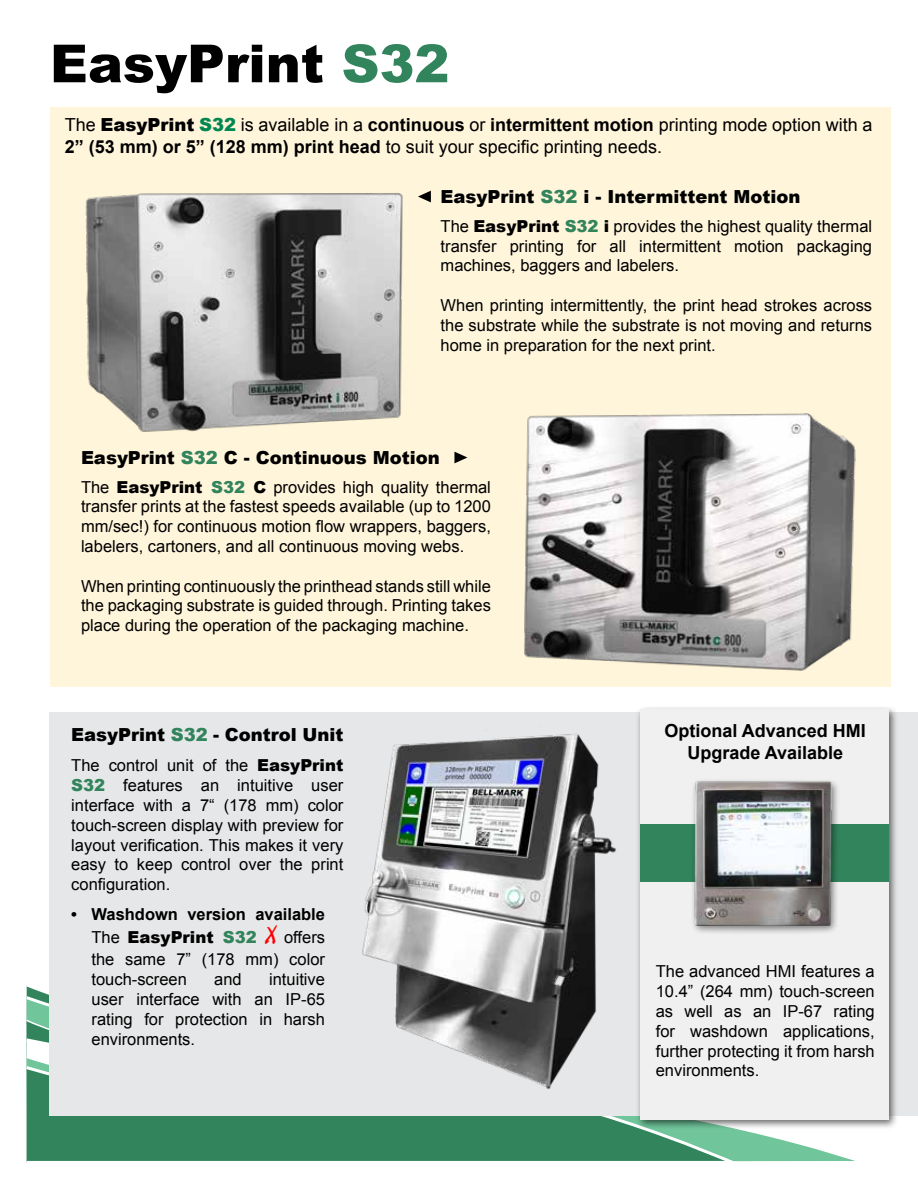
<style>
.page{position:relative;width:918px;height:1188px;background:#fff}
.page>*{position:absolute;margin:0;border:0;box-sizing:border-box;transform-origin:0 0}
.t1{font:900 52.5px "Arial";color:#000}
.t2{font:18px/21.6px "Arial";color:#000}
.t3{font:900 18px "Arial";color:#000}
.t4{font:700 18px/21.6px "Arial";color:#000;text-align:center}
.t5{font:16.5px/19.8px "Arial";color:#000;text-align:justify}
.s1{color:#32845c}
.s2{font-weight:900}
.s3{font-weight:900;color:#008751}
.s4{font-weight:700}
.s5{font-weight:900;color:#32845c}
.s6{font-family:"Mistral";font-size:25.5px;color:#f00}
</style>
<div class="page">
<svg style="left:26px;top:1056px;width:829px;height:106px;fill:#70c59b"></svg>
<svg style="left:26px;top:1064px;width:709px;height:99px;fill:#32845c"></svg>
<div style="left:50px;top:107px;width:841px;height:580px;background:#fff5db"></div>
<div style="left:50px;top:713px;width:868px;height:403px;background:#e6e7e8"></div>
<img style="left:524px;top:413px;width:332px;height:258px">
<img style="left:85px;top:193px;width:318px;height:239px">
<svg style="left:418px;top:191px;width:13px;height:11px"></svg>
<svg style="left:454px;top:452px;width:13px;height:11px"></svg>
<img style="left:362px;top:733px;width:254px;height:357px">
<div style="left:635px;top:705px;width:264px;height:425px;background:#000;opacity:.6"></div>
<div style="left:640px;top:709px;width:250px;height:411px;background:#f0f0f0"></div>
<div style="left:640px;top:825px;width:249px;height:57px;background:#32845c"></div>
<div style="left:690px;top:777px;width:150px;height:158px;background:#000;opacity:.5"></div>
<img style="left:692px;top:780px;width:143px;height:146px">
<h1 class="t1" style="left:50px;top:25px;width:401px">EasyPrint <span class="s1">S32</span></h1>
<p class="t2" style="left:65px;top:115px;width:809px">The <span class="s2">EasyPrint</span> <span class="s3">S32</span> is available in a <span class="s4">continuous</span> or <span class="s4">intermittent motion</span> printing mode option with a<br><span class="s4">2” (53 mm) or 5” (128 mm) print head</span> to suit your specific printing needs.</p>
<p class="t3" style="left:441px;top:183px;width:361px">EasyPrint <span class="s1">S32</span> i - Intermittent Motion</p>
<p class="t5" style="left:441px;top:216px;width:433px">The <span class="s2">EasyPrint</span> <span class="s5">S32</span> <span class="s2">i</span> provides the highest quality thermal transfer printing for all intermittent motion packaging machines, baggers and labelers.</p>
<p class="t5" style="left:441px;top:295px;width:433px">When printing intermittently, the print head strokes across the substrate while the substrate is not moving and returns home in preparation for the next print.</p>
<p class="t3" style="left:81px;top:444px;width:360px">EasyPrint <span class="s1">S32</span> C - Continuous Motion</p>
<p class="t5" style="left:81px;top:477px;width:411px">The <span class="s2">EasyPrint</span> <span class="s5">S32</span> <span class="s2">C</span> provides high quality thermal transfer prints at the fastest speeds available (up to 1200 mm/sec!) for continuous motion flow wrappers, baggers, labelers, cartoners, and all continuous moving webs.</p>
<p class="t5" style="left:81px;top:576px;width:411px">When printing continuously the printhead stands still while the packaging substrate is guided through. Printing takes place during the operation of the packaging machine.</p>
<p class="t3" style="left:71px;top:721px;width:274px">EasyPrint <span class="s1">S32</span> - Control Unit</p>
<p class="t5" style="left:71px;top:756px;width:274px">The control unit of the <span class="s2">EasyPrint </span><span class="s5">S32</span> features an intuitive user interface with a 7“ (178 mm) color touch-screen display with preview for layout verification. This makes it very easy to keep control over the print configuration.</p>
<p class="t5" style="left:92px;top:904px;width:235px;line-height:22.5px;text-indent:-20px"><span class="s4">• Washdown version available </span>The <span class="s2">EasyPrint</span> <span class="s5">S32</span> <span class="s6">X</span> offers the same 7” (178 mm) color</p>
<p class="t5" style="left:92px;top:970px;width:97px">touch-screen</p>
<p class="t5" style="left:214px;top:970px;width:29px">and</p>
<p class="t5" style="left:92px;top:970px;width:235px;text-indent:178px">intuitive user interface with an IP-65 rating for protection in harsh environments.</p>
<p class="t4" style="left:665px;top:721px;width:203px">Optional Advanced HMI<br>Upgrade Available</p>
<p class="t5" style="left:656px;top:962px;width:221px">The advanced HMI features a 10.4” (264 mm) touch-screen as well as an IP-67 rating for washdown applications, further protecting it from harsh environments.</p>
</div>
